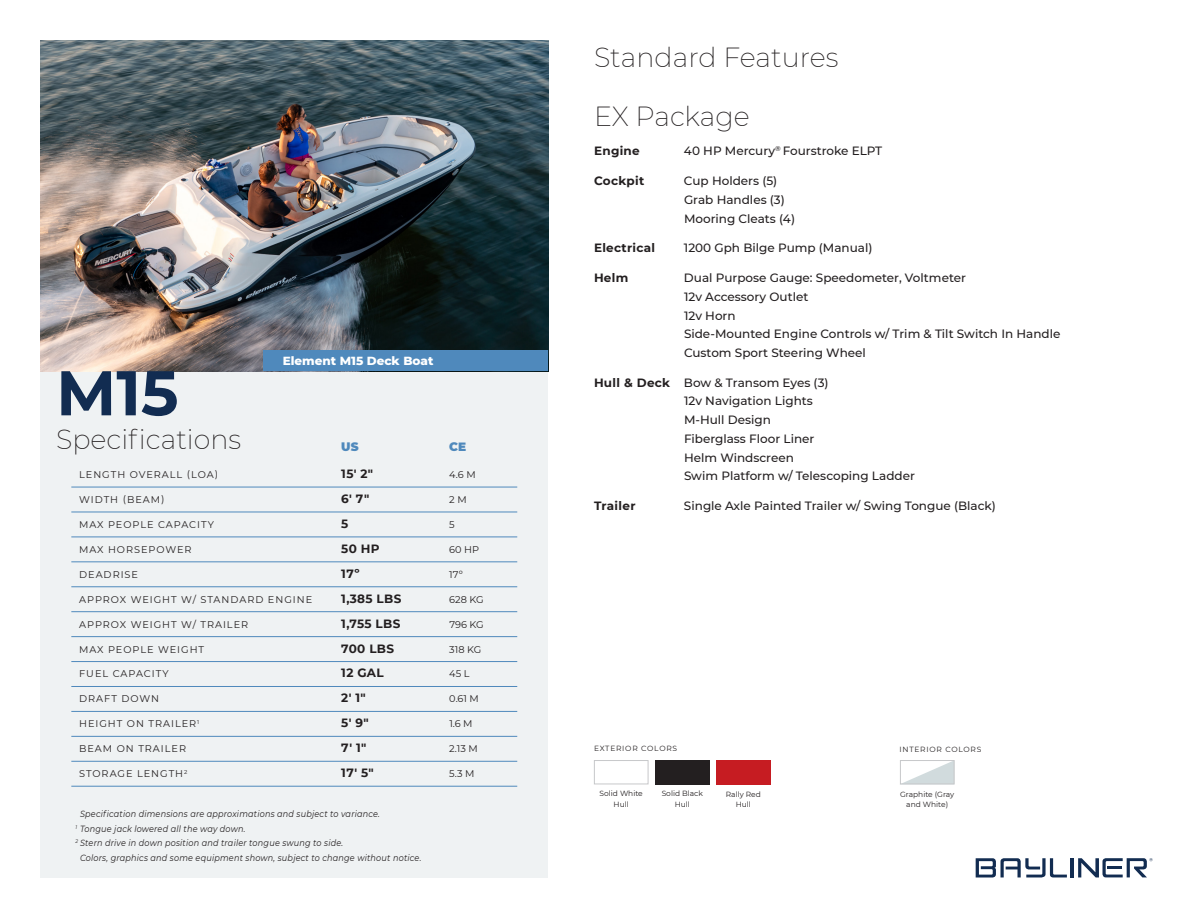
<style>
.page{position:relative;width:1188px;height:918px;background:#fff}
.page>*{position:absolute;margin:0;border:0;box-sizing:border-box;transform-origin:0 0}
.t1{font:700 63px "Montserrat";color:#122c51}
.Standard_Features_BO{font:200 27px "Montserrat";color:#231f20}
.Light_Wght_HEADERS{font:200 27px "Montserrat";color:#231f20}
.Standard_Features_BO-2{font:500 12px/18.8px "Montserrat";color:#231f20}
.SPECS_w_rules{font:700 12px "Montserrat";letter-spacing:.025em;color:#231f20}
.Standard_Features_BO-3{font:700 12px "Montserrat";letter-spacing:.025em;color:#231f20}
.BODY_COPY___on_grey{font:800 12px "Montserrat";color:#fff}
.Standard_Features_BO-4{font:900 12px "Montserrat";color:#4f89bc}
.SPECS_w_rules-2{font:9.75px "Montserrat";letter-spacing:.1em;color:#231f20}
.MOUSE{font:italic 9px "Montserrat";letter-spacing:.025em;color:#231f20;scale:.9 1}
.t2{font:7.5px/10.5px "Montserrat";color:#231f20;text-align:center}
.t3{font:7.5px "Montserrat";letter-spacing:.1em;color:#231f20}
.s1{font-weight:700}
</style>
<div class="page">
<svg style="left:976px;top:858px;width:91px;height:20px"></svg>
<hr style="left:1070px;top:858px;width:3px;height:19px;background:#122c51">
<svg style="left:1078px;top:858px;width:75px;height:19px"></svg>
<div style="left:40px;top:331px;width:508px;height:546px;background:#eff2f3"></div>
<img style="left:40px;top:40px;width:508px;height:331px">
<hr style="left:71px;top:487px;width:446px;height:1px;background:#4f89bc">
<hr style="left:71px;top:512px;width:446px;height:1px;background:#4f89bc">
<hr style="left:71px;top:537px;width:446px;height:1px;background:#4f89bc">
<hr style="left:71px;top:561px;width:446px;height:1px;background:#4f89bc">
<hr style="left:71px;top:586px;width:446px;height:1px;background:#4f89bc">
<hr style="left:71px;top:611px;width:446px;height:1px;background:#4f89bc">
<hr style="left:71px;top:636px;width:446px;height:1px;background:#4f89bc">
<hr style="left:71px;top:661px;width:446px;height:1px;background:#4f89bc">
<hr style="left:71px;top:686px;width:446px;height:1px;background:#4f89bc">
<hr style="left:71px;top:711px;width:446px;height:1px;background:#4f89bc">
<hr style="left:71px;top:736px;width:446px;height:1px;background:#4f89bc">
<hr style="left:71px;top:761px;width:446px;height:1px;background:#4f89bc">
<hr style="left:71px;top:786px;width:446px;height:1px;background:#4f89bc">
<div style="left:716px;top:760px;width:55px;height:24px;background:#c61c22"></div>
<div style="left:655px;top:760px;width:54px;height:24px;background:#231f20"></div>
<div style="left:594px;top:760px;width:54px;height:24px;background:#fff;border:1px solid #c7c8ca"></div>
<div style="left:263px;top:351px;width:285px;height:20px;background:#4f89bc"></div>
<svg style="left:905px;top:762px;width:48px;height:20px"></svg>
<div style="left:900px;top:760px;width:55px;height:24px;border:1px solid #c7c8ca"></div>
<p class="t1" style="left:56px;top:348px;width:124px">M15</p>
<p class="Light_Wght_HEADERS" style="left:56px;top:422px;width:187px">Specifications</p>
<p class="BODY_COPY___on_grey" style="left:283px;top:352px;width:152px">Element M15 Deck Boat</p>
<p class="Standard_Features_BO-4" style="left:341px;top:438px;width:19px">US</p>
<p class="Standard_Features_BO-4" style="left:449px;top:438px;width:19px">CE</p>
<p class="SPECS_w_rules-2" style="left:79px;top:468px;width:141px">LENGTH OVERALL (LOA)</p>
<p class="SPECS_w_rules" style="left:341px;top:465px;width:33px">15' 2"</p>
<p class="SPECS_w_rules-2" style="left:449px;top:468px;width:28px">4.6 M</p>
<p class="SPECS_w_rules-2" style="left:79px;top:493px;width:87px">WIDTH (BEAM)</p>
<p class="SPECS_w_rules" style="left:341px;top:490px;width:29px">6' 7"</p>
<p class="SPECS_w_rules-2" style="left:449px;top:493px;width:19px">2 M</p>
<p class="SPECS_w_rules-2" style="left:79px;top:518px;width:136px">MAX PEOPLE CAPACITY</p>
<p class="SPECS_w_rules" style="left:341px;top:515px;width:9px">5</p>
<p class="SPECS_w_rules-2" style="left:449px;top:518px;width:7px">5</p>
<p class="SPECS_w_rules-2" style="left:79px;top:543px;width:114px">MAX HORSEPOWER</p>
<p class="SPECS_w_rules" style="left:341px;top:540px;width:40px">50 HP</p>
<p class="SPECS_w_rules-2" style="left:449px;top:543px;width:31px">60 HP</p>
<p class="SPECS_w_rules-2" style="left:79px;top:568px;width:60px">DEADRISE</p>
<p class="SPECS_w_rules" style="left:341px;top:565px;width:20px">17º</p>
<p class="SPECS_w_rules-2" style="left:449px;top:568px;width:15px">17º</p>
<p class="SPECS_w_rules-2" style="left:79px;top:593px;width:235px">APPROX WEIGHT W/ STANDARD ENGINE</p>
<p class="SPECS_w_rules" style="left:341px;top:590px;width:62px">1,385 LBS</p>
<p class="SPECS_w_rules-2" style="left:449px;top:593px;width:36px">628 KG</p>
<p class="SPECS_w_rules-2" style="left:79px;top:617px;width:171px">APPROX WEIGHT W/ TRAILER</p>
<p class="SPECS_w_rules" style="left:341px;top:615px;width:60px">1,755 LBS</p>
<p class="SPECS_w_rules-2" style="left:449px;top:617px;width:36px">796 KG</p>
<p class="SPECS_w_rules-2" style="left:79px;top:642px;width:127px">MAX PEOPLE WEIGHT</p>
<p class="SPECS_w_rules" style="left:341px;top:640px;width:54px">700 LBS</p>
<p class="SPECS_w_rules-2" style="left:449px;top:642px;width:34px">318 KG</p>
<p class="SPECS_w_rules-2" style="left:79px;top:667px;width:91px">FUEL CAPACITY</p>
<p class="SPECS_w_rules" style="left:341px;top:665px;width:44px">12 GAL</p>
<p class="SPECS_w_rules-2" style="left:449px;top:667px;width:22px">45 L</p>
<p class="SPECS_w_rules-2" style="left:79px;top:692px;width:81px">DRAFT DOWN</p>
<p class="SPECS_w_rules" style="left:341px;top:689px;width:26px">2' 1"</p>
<p class="SPECS_w_rules-2" style="left:449px;top:692px;width:31px">0.61 M</p>
<p class="SPECS_w_rules-2" style="left:79px;top:717px;width:122px">HEIGHT ON TRAILER<sup>1</sup></p>
<p class="SPECS_w_rules" style="left:341px;top:714px;width:29px">5' 9"</p>
<p class="SPECS_w_rules-2" style="left:449px;top:717px;width:25px">1.6 M</p>
<p class="SPECS_w_rules-2" style="left:79px;top:742px;width:108px">BEAM ON TRAILER</p>
<p class="SPECS_w_rules" style="left:341px;top:739px;width:27px">7' 1"</p>
<p class="SPECS_w_rules-2" style="left:449px;top:742px;width:30px">2.13 M</p>
<p class="SPECS_w_rules-2" style="left:79px;top:767px;width:110px">STORAGE LENGTH<sup>2</sup></p>
<p class="SPECS_w_rules" style="left:341px;top:764px;width:34px">17' 5"</p>
<p class="SPECS_w_rules-2" style="left:449px;top:767px;width:27px">5.3 M</p>
<p class="MOUSE" style="left:80px;top:807px;width:335px">Specification dimensions are approximations and subject to variance.</p>
<p class="MOUSE" style="left:76px;top:822px;width:190px"><sup>1</sup> Tongue jack lowered all the way down.</p>
<p class="MOUSE" style="left:76px;top:837px;width:299px"><sup>2</sup> Stern drive in down position and trailer tongue swung to side.</p>
<p class="MOUSE" style="left:80px;top:852px;width:381px">Colors, graphics and some equipment shown, subject to change without notice.</p>
<p class="Standard_Features_BO" style="left:594px;top:39px;width:246px">Standard Features</p>
<p class="Standard_Features_BO" style="left:594px;top:98px;width:157px">EX Package</p>
<p class="Standard_Features_BO-3" style="left:594px;top:143px;width:47px">Engine</p>
<p class="Standard_Features_BO-2" style="left:684px;top:141px;width:200px">40 HP Mercury<sup>®</sup> Fourstroke ELPT</p>
<p class="Standard_Features_BO-3" style="left:594px;top:172px;width:52px">Cockpit</p>
<p class="Standard_Features_BO-2" style="left:684px;top:171px;width:113px">Cup Holders (5)<br>Grab Handles (3)<br>Mooring Cleats (4)</p>
<p class="Standard_Features_BO-3" style="left:594px;top:239px;width:63px">Electrical</p>
<p class="Standard_Features_BO-2" style="left:684px;top:238px;width:190px">1200 Gph Bilge Pump (Manual)</p>
<p class="Standard_Features_BO-3" style="left:594px;top:269px;width:36px">Helm</p>
<p class="Standard_Features_BO-2" style="left:684px;top:268px;width:378px">Dual Purpose Gauge: Speedometer, Voltmeter<br>12v Accessory Outlet<br>12v Horn<br>Side-Mounted Engine Controls w/ Trim &amp; Tilt Switch In Handle<br>Custom Sport Steering Wheel</p>
<p class="Standard_Features_BO-2" style="left:684px;top:373px;width:232px;text-indent:-90px"><span class="s1">Hull &amp; Deck</span> Bow &amp; Transom Eyes (3)<br>12v Navigation Lights<br>M-Hull Design<br>Fiberglass Floor Liner<br>Helm Windscreen<br>Swim Platform w/ Telescoping Ladder</p>
<p class="Standard_Features_BO-3" style="left:594px;top:497px;width:43px">Trailer</p>
<p class="Standard_Features_BO-2" style="left:684px;top:496px;width:314px">Single Axle Painted Trailer w/ Swing Tongue (Black)</p>
<p class="t3" style="left:594px;top:743px;width:85px">EXTERIOR COLORS</p>
<p class="t3" style="left:900px;top:744px;width:83px">INTERIOR COLORS</p>
<p class="t2" style="left:600px;top:788px;width:45px">Solid White</p>
<p class="t2" style="left:614px;top:799px;width:17px">Hull</p>
<p class="t2" style="left:662px;top:788px;width:43px">Solid Black</p>
<p class="t2" style="left:675px;top:799px;width:17px">Hull</p>
<p class="t2" style="left:726px;top:788px;width:36px">Rally Red</p>
<p class="t2" style="left:736px;top:799px;width:17px">Hull</p>
<p class="t2" style="left:900px;top:788px;width:56px">Graphite (Gray and White)</p>
</div>
